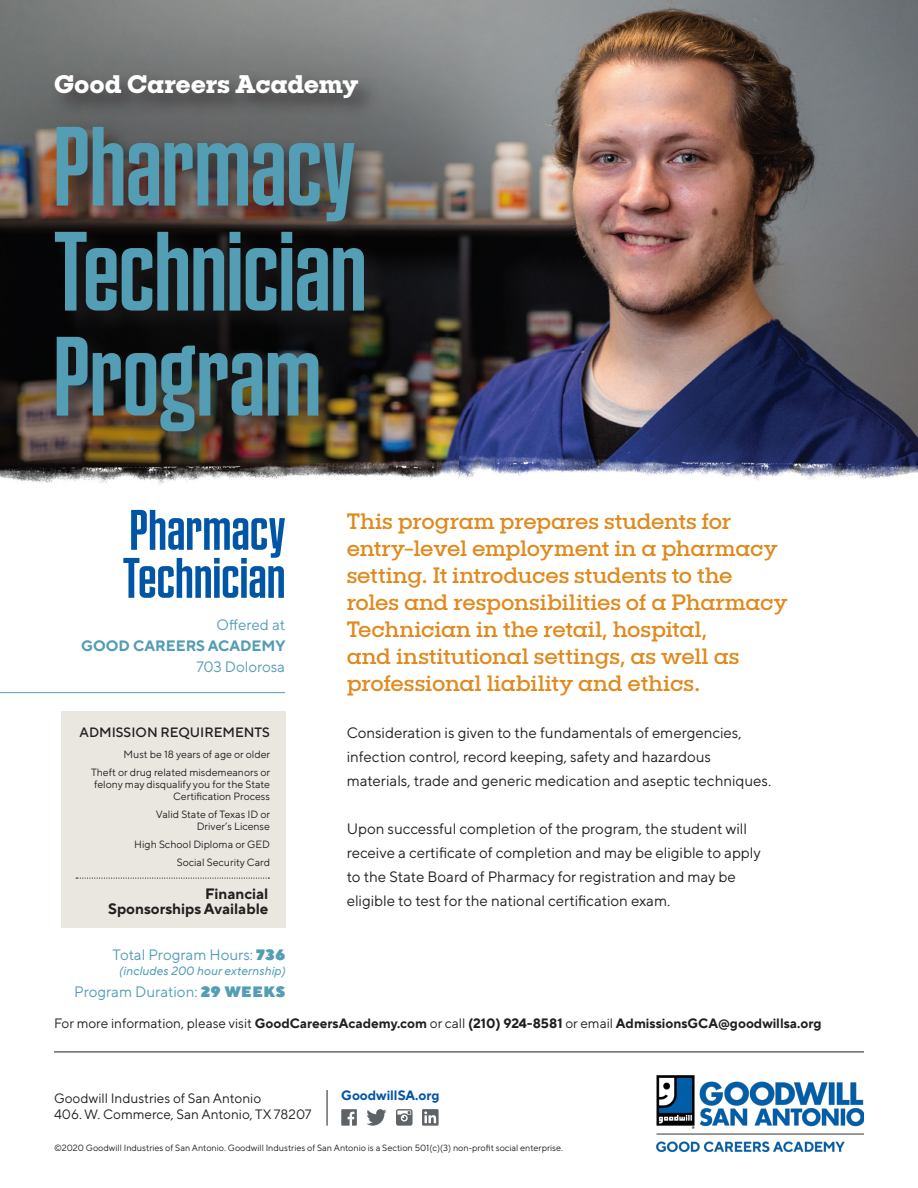
<style>
.page{position:relative;width:918px;height:1188px;background:#fff}
.page>*{position:absolute;margin:0;border:0;box-sizing:border-box;transform-origin:0 0}
.t1{font:500 112.5px "A2 Beckett";letter-spacing:.01em;color:#539db5}
.t2{font:500 57px/48px "A2 Beckett";letter-spacing:.015em;color:#0155a5}
.t3{font:700 25.5px "Publica Slab";color:#fff}
.t4{font:22.5px "Publica Slab";letter-spacing:-.01em;color:#e0891c}
.t5{font:15px "TT Norms Pro";color:#231f20}
.t6{font:15px/21px "TT Norms Pro";color:#539db5;text-align:right}
.t7{font:700 15px/15px "TT Norms Pro";color:#231f20;text-align:right}
.t8{font:700 13.5px "TT Norms Pro";color:#231f20}
.t9{font:13.5px "TT Norms Pro";color:#231f20}
.t10{font:500 13.5px "TT Norms Pro";color:#231f20}
.t11{font:700 13.5px "TT Norms Pro";color:#0155a5}
.t12{font:italic 12px "TT Norms Pro";color:#539db5}
.t13{font:10.5px/12px "TT Norms Pro";color:#231f20;text-align:right}
.t14{font:9px "TT Norms Pro";color:#231f20}
.s1{font-weight:700}
.s2{font-weight:900}
.s3{font-weight:400}
</style>
<div class="page">
<img style="left:0;top:0;width:918px;height:441px">
<img style="left:0;top:441px;width:918px;height:43px">
<div style="left:61px;top:711px;width:225px;height:216px;background:#eae7e1"></div>
<img style="left:656px;top:1076px;width:208px;height:75px">
<hr style="left:54px;top:1052px;width:810px;height:1px;background:#231f20">
<hr style="left:0;top:692px;width:285px;height:1px;background:#539db5">
<div style="left:50px;top:70px;width:332px;height:52px;background:#231f20;opacity:.78"></div>
<div style="left:50px;top:121px;width:339px;height:335px;background:#231f20;opacity:.78"></div>
<hr style="left:327px;top:1090px;width:1px;height:36px;background:#231f20">
<svg style="left:341px;top:1109px;width:16px;height:17px"></svg>
<svg style="left:366px;top:1109px;width:20px;height:17px"></svg>
<svg style="left:396px;top:1109px;width:17px;height:17px"></svg>
<svg style="left:422px;top:1109px;width:17px;height:17px"></svg>
<svg style="left:76px;top:878px;width:193px;height:1px"></svg>
<p class="t3" style="left:54px;top:67px;width:306px">Good Careers Academy</p>
<p class="t1" style="left:54px;top:99px;width:302px">Pharmacy</p>
<p class="t1" style="left:54px;top:204px;width:314px">Technician</p>
<p class="t1" style="left:54px;top:309px;width:268px">Program</p>
<p class="t2" style="left:123px;top:505px;width:164px">Pharmacy<br>Technician</p>
<p class="t4" style="left:347px;top:507px;width:386px">This program prepares students for</p>
<p class="t4" style="left:347px;top:534px;width:433px">entry-level employment in a pharmacy</p>
<p class="t4" style="left:347px;top:561px;width:387px">setting. It introduces students to the</p>
<p class="t4" style="left:347px;top:588px;width:442px">roles and responsibilities of a Pharmacy</p>
<p class="t4" style="left:347px;top:615px;width:362px">Technician in the retail, hospital,</p>
<p class="t4" style="left:347px;top:642px;width:394px">and institutional settings, as well as</p>
<p class="t4" style="left:347px;top:669px;width:355px">professional liability and ethics.</p>
<p class="t6" style="left:81px;top:613px;width:206px">Offered at<br><span class="s1">GOOD CAREERS ACADEMY<br></span>703 Dolorosa</p>
<p class="t10" style="left:80px;top:722px;width:192px">ADMISSION REQUIREMENTS</p>
<p class="t13" style="left:91px;top:744px;width:181px;line-height:18px">Must be 18 years of age or older<br>Theft or drug related misdemeanors or</p>
<p class="t13" style="left:94px;top:777px;width:177px">felony may disqualify you for the State<br>Certification Process</p>
<p class="t13" style="left:156px;top:807px;width:116px">Valid State of Texas ID or<br>Driver’s License</p>
<p class="t13" style="left:134px;top:837px;width:137px">High School Diploma or GED</p>
<p class="t13" style="left:177px;top:855px;width:95px">Social Security Card</p>
<p class="t7" style="left:108px;top:885px;width:162px">Financial<br>Sponsorships Available</p>
<p class="t6" style="left:113px;top:943px;width:174px">Total Program Hours: <span class="s2">736</span></p>
<p class="t12" style="left:119px;top:962px;width:168px">(includes 200 hour externship)</p>
<p class="t6" style="left:74px;top:980px;width:212px">Program Duration: <span class="s2">29 WEEKS</span></p>
<p class="t5" style="left:347px;top:722px;width:397px">Consideration is given to the fundamentals of emergencies,</p>
<p class="t5" style="left:347px;top:746px;width:366px">infection control, record keeping, safety and hazardous</p>
<p class="t5" style="left:347px;top:770px;width:426px">materials, trade and generic medication and aseptic techniques.</p>
<p class="t5" style="left:347px;top:818px;width:402px">Upon successful completion of the program, the student will</p>
<p class="t5" style="left:347px;top:842px;width:416px">receive a certificate of completion and may be eligible to apply</p>
<p class="t5" style="left:347px;top:866px;width:391px">to the State Board of Pharmacy for registration and may be</p>
<p class="t5" style="left:347px;top:890px;width:325px">eligible to test for the national certification exam.</p>
<p class="t8" style="left:54px;top:1014px;width:769px"><span class="s3">For more information, please visit</span> GoodCareersAcademy.com <span class="s3">or call</span> (210) 924-8581 <span class="s3">or email</span> AdmissionsGCA@goodwillsa.org</p>
<p class="t9" style="left:54px;top:1088px;width:209px">Goodwill Industries of San Antonio</p>
<p class="t9" style="left:54px;top:1105px;width:259px">406. W. Commerce, San Antonio, TX 78207</p>
<p class="t11" style="left:341px;top:1085px;width:100px">GoodwillSA.org</p>
<p class="t14" style="left:54px;top:1141px;width:510px">©2020 Goodwill Industries of San Antonio. Goodwill Industries of San Antonio is a Section 501(c)(3) non-profit social enterprise.</p>
</div>
